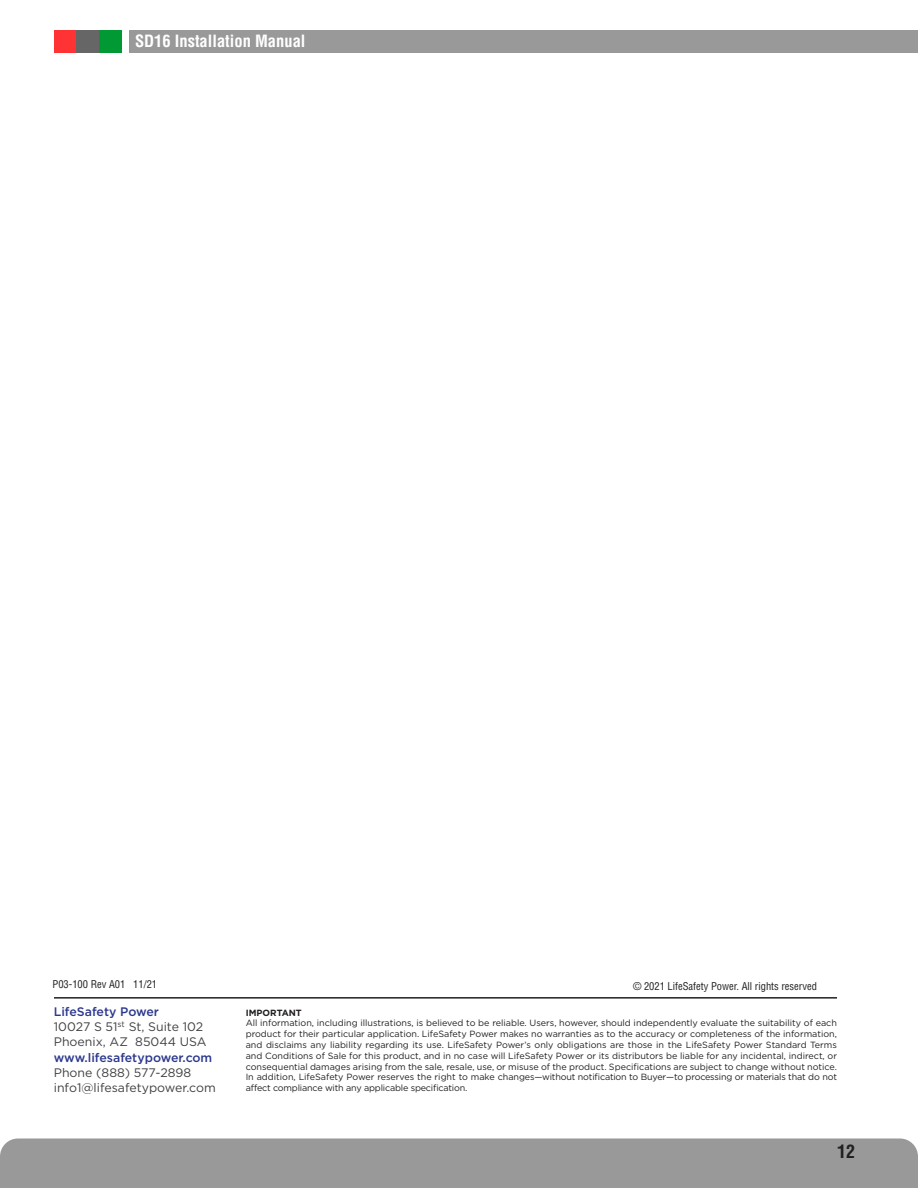
<style>
.page{position:relative;width:918px;height:1188px;background:#fff}
.page>*{position:absolute;margin:0;border:0;box-sizing:border-box;transform-origin:0 0}
.t1{font:700 condensed 18px "Helvetica LT Std";color:#231f20}
.t2{font:700 condensed 16.5px "Helvetica LT Std";color:#fff}
.t3{font:12.3px/14.9px "Gotham";color:#414042}
.t4{font:condensed 10.5px "Helvetica LT Std";color:#231f20}
.t5{font:9px/10.8px "Gotham";letter-spacing:-.02em;color:#231f20;text-align:justify}
.t6{font:700 9px "Gotham";color:#231f20}
.s1{font-weight:500;color:#2c388d}
</style>
<div class="page">
<div style="left:0;top:1138px;width:918px;height:50px;background:#999"></div>
<div style="left:129px;top:30px;width:789px;height:23px;background:#999"></div>
<div style="left:54px;top:30px;width:23px;height:23px;background:#f33"></div>
<div style="left:77px;top:30px;width:22px;height:23px;background:#666"></div>
<div style="left:99px;top:30px;width:23px;height:23px;background:#093"></div>
<hr style="left:54px;top:997px;width:783px;height:2px;background:#231f20">
<h2 class="t2" style="left:135px;top:31px;width:172px">SD16 Installation Manual</h2>
<p class="t4" style="left:52px;top:978px;width:106px">P03-100 Rev A01 11/21</p>
<p class="t4" style="left:633px;top:979px;width:186px">© 2021 LifeSafety Power. All rights reserved</p>
<p class="t6" style="left:246px;top:1006px;width:58px">IMPORTANT</p>
<p class="t5" style="left:246px;top:1018px;width:593px">All information, including illustrations, is believed to be reliable. Users, however, should independently evaluate the suitability of each product for their particular application. LifeSafety Power makes no warranties as to the accuracy or completeness of the information, and disclaims any liability regarding its use. LifeSafety Power’s only obligations are those in the LifeSafety Power Standard Terms and Conditions of Sale for this product, and in no case will LifeSafety Power or its distributors be liable for any incidental, indirect, or consequential damages arising from the sale, resale, use, or misuse of the product. Specifications are subject to change without notice.<br>In addition, LifeSafety Power reserves the right to make changes—without notification to Buyer—to processing or materials that do not affect compliance with any applicable specification.</p>
<p class="t3" style="left:54px;top:1004px;width:154px"><span class="s1">LifeSafety Power<br></span>10027 S 51<sup>st</sup> St, Suite 102<br>Phoenix, AZ 85044 USA</p>
<p class="t3" style="left:54px;top:1050px;width:163px"><span class="s1">www.lifesafetypower.com<br></span>Phone (888) 577-2898 info1@lifesafetypower.com</p>
<h1 class="t1" style="left:837px;top:1140px;width:19px">12</h1>
</div>
